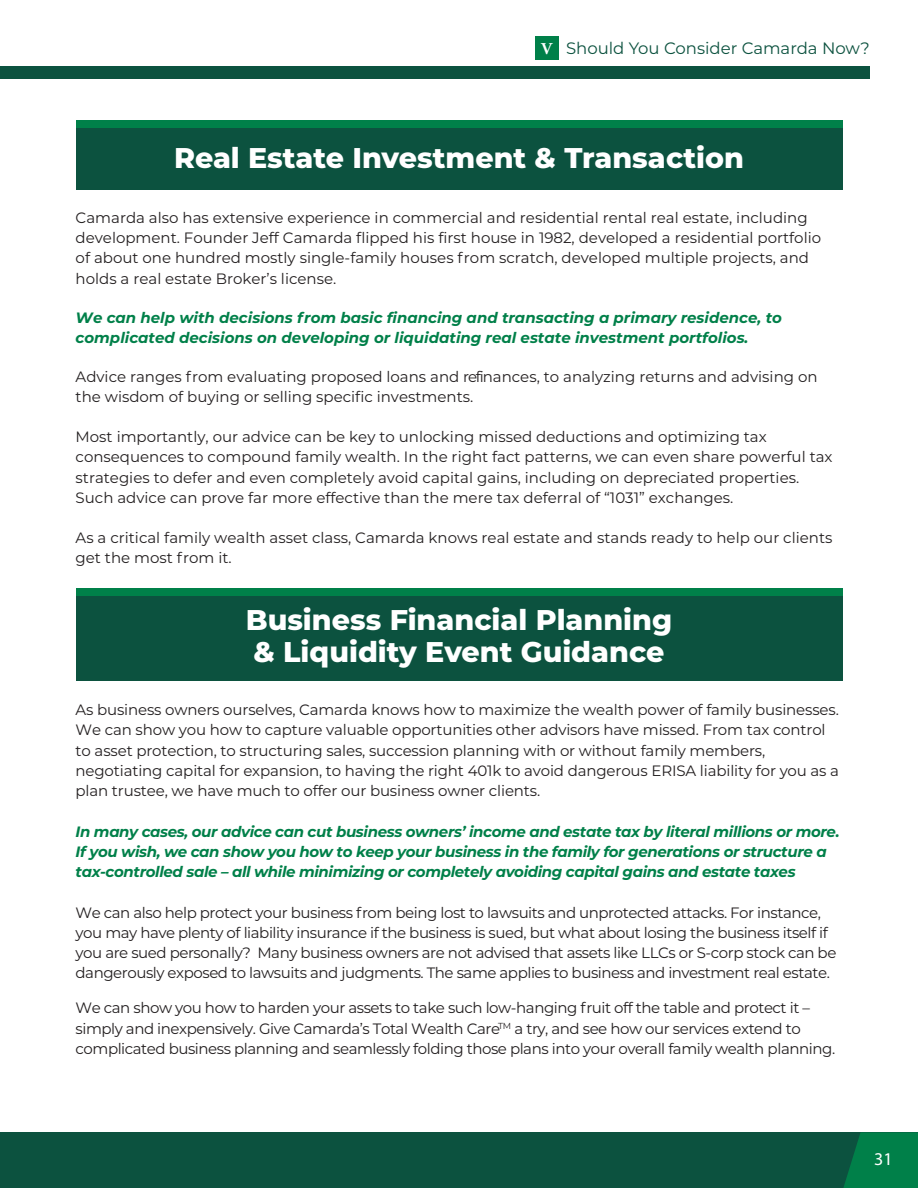
<style>
.page{position:relative;width:918px;height:1188px;background:#fff}
.page>*{position:absolute;margin:0;border:0;box-sizing:border-box;transform-origin:0 0}
.t1{font:800 28.5px/31.5px "Montserrat";color:#fff}
.t2{font:18px "Arial Narrow";color:#fff}
.t3{font:18px "Myriad Pro";color:#fff}
.t4{font:16.5px "Montserrat";color:#0c523f}
.t5{font:700 16.5px "Adobe Garamond Pro";color:#fff}
.t6{font:15px/20.2px "Montserrat";letter-spacing:-.01em;color:#231f20}
.t7{font:15px/20.2px "Montserrat";letter-spacing:-.03em;color:#231f20}
.t8{font:italic 700 15px/20.2px "Montserrat";letter-spacing:-.025em;color:#008049}
.t9{font:italic 700 15px/20.2px "Montserrat";color:#008049}
.s1{font-style:italic}
.s2{font-family:"Adobe Garamond Pro";font-weight:700;color:#fff}
</style>
<div class="page">
<div style="left:76px;top:596px;width:766px;height:85px;background:#0c523f"></div>
<div style="left:76px;top:128px;width:766px;height:62px;background:#0c523f"></div>
<div style="left:76px;top:588px;width:766px;height:8px;background:#008049"></div>
<div style="left:76px;top:121px;width:766px;height:7px;background:#008049"></div>
<div style="left:535px;top:36px;width:24px;height:24px;background:#008049"></div>
<div style="left:0;top:66px;width:870px;height:13px;background:#0c523f"></div>
<div style="left:0;top:1132px;width:918px;height:56px;background:#0c523f"></div>
<svg style="left:843px;top:1132px;width:75px;height:56px"></svg>
<p class="t4" style="left:577px;top:37px;width:294px">Reasons To Consider Camarda <span class="s1">Now</span></p>
<p class="t4" style="left:549px;top:37px;width:323px"><span class="s2">IV</span>Should You Consider Camarda Now?</p>
<p class="t5" style="left:541px;top:39px;width:12px">V</p>
<p class="t1" style="left:174px;top:141px;width:571px">Real Estate Investment &amp; Transaction</p>
<p class="t6" style="left:76px;top:207px;width:747px">Camarda also has extensive experience in commercial and residential rental real estate, including development. Founder Jeff Camarda flipped his first house in 1982, developed a residential portfolio of about one hundred mostly single-family houses from scratch, developed multiple projects, and holds a real estate Broker’s license.</p>
<p class="t9" style="left:76px;top:307px;width:708px">We can help with decisions from basic financing and transacting a primary residence, to complicated decisions on developing or liquidating real estate investment portfolios.</p>
<p class="t6" style="left:76px;top:366px;width:744px">Advice ranges from evaluating proposed loans and refinances, to analyzing returns and advising on the wisdom of buying or selling specific investments.</p>
<p class="t6" style="left:76px;top:426px;width:759px">Most importantly, our advice can be key to unlocking missed deductions and optimizing tax consequences to compound family wealth. In the right fact patterns, we can even share powerful tax strategies to defer and even completely avoid capital gains, including on depreciated properties.<br>Such advice can prove far more effective than the mere tax deferral of “1031” exchanges.</p>
<p class="t6" style="left:76px;top:527px;width:758px">As a critical family wealth asset class, Camarda knows real estate and stands ready to help our clients get the most from it.</p>
<p class="t1" style="left:246px;top:603px;width:428px">Business Financial Planning &amp; Liquidity Event Guidance</p>
<p class="t6" style="left:76px;top:699px;width:765px">As business owners ourselves, Camarda knows how to maximize the wealth power of family businesses.<br>We can show you how to capture valuable opportunities other advisors have missed. From tax control to asset protection, to structuring sales, succession planning with or without family members, negotiating capital for expansion, to having the right 401k to avoid dangerous ERISA liability for you as a plan trustee, we have much to offer our business owner clients.</p>
<p class="t8" style="left:76px;top:820px;width:766px">In many cases, our advice can cut business owners’ income and estate tax by literal millions or more.<br>If you wish, we can show you how to keep your business in the family for generations or structure a tax-controlled sale – all while minimizing or completely avoiding capital gains and estate taxes</p>
<p class="t7" style="left:76px;top:902px;width:762px">We can also help protect your business from being lost to lawsuits and unprotected attacks. For instance, you may have plenty of liability insurance if the business is sued, but what about losing the business itself if you are sued personally? Many business owners are not advised that assets like LLCs or S-corp stock can be dangerously exposed to lawsuits and judgments. The same applies to business and investment real estate.</p>
<p class="t7" style="left:76px;top:997px;width:761px">We can show you how to harden your assets to take such low-hanging fruit off the table and protect it – simply and inexpensively. Give Camarda’s Total Wealth Care<sup>TM</sup> a try, and see how our services extend to complicated business planning and seamlessly folding those plans into your overall family wealth planning.</p>
<p class="t3" style="left:874px;top:1148px;width:20px">31</p>
<p class="t2" style="left:870px;top:1148px;width:18px">31</p>
</div>
